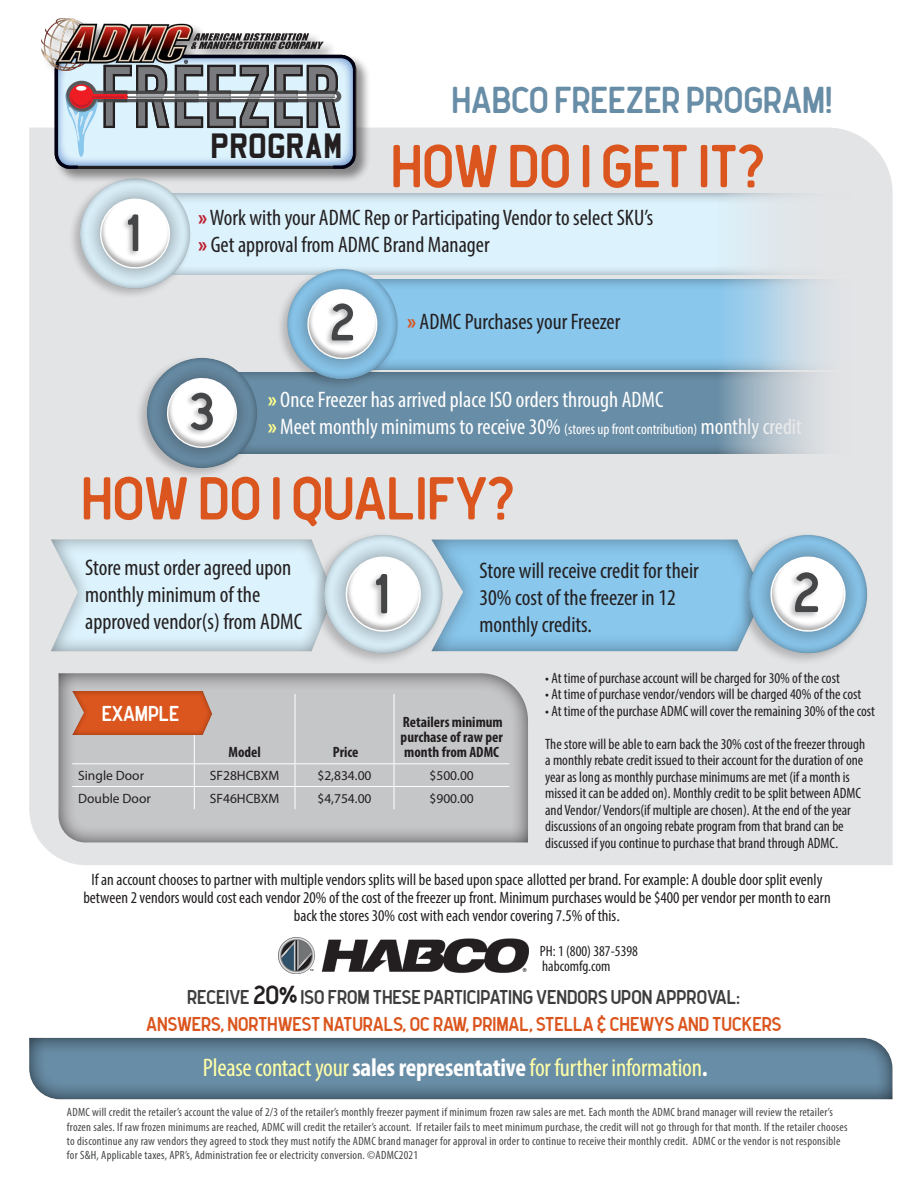
<style>
.page{position:relative;width:918px;height:1188px;background:#fff}
.page>*{position:absolute;margin:0;border:0;box-sizing:border-box;transform-origin:0 0}
.t1{font:58.8px "Oregon";letter-spacing:-.04em;color:#db551e}
.t2{font:54.75px "Oregon";color:#454647}
.t3{font:51px "Oregon";color:#454647}
.t4{font:36.6px "Oregon";letter-spacing:-.04em;color:#688da6}
.t5{font:30.75px "Mandatory";color:#231f20}
.t6{font:condensed 25.5px "Myriad Pro";letter-spacing:-.01em;color:#ffffa8}
.t7{font:condensed 22.65px/27.2px "Myriad Pro";color:#231f20}
.t8{font:condensed 22.5px "Myriad Pro";color:#fff}
.t9{font:condensed 22.5px "Myriad Pro";color:#231f20}
.t10{font:21px "Oregon";letter-spacing:-.04em;color:#fff}
.t11{font:19.5px "Oregon";letter-spacing:-.04em;color:#db551e}
.t12{font:19.5px "Oregon";letter-spacing:-.04em;color:#3e3e3f}
.t13{font:condensed 16.5px/18px "Myriad Pro";color:#231f20;text-align:center}
.t14{font:condensed 15px/16.5px "Myriad Pro";color:#231f20}
.t15{font:700 condensed 15px/15px "Myriad Pro";color:#231f20;text-align:justify}
.t16{font:13.5px "Myriad Pro";color:#231f20}
.t17{font:condensed 12px/14.4px "Myriad Pro";letter-spacing:.02em;color:#454647}
.s1{font-weight:700;color:#be1d2c}
.s2{font-weight:700;color:#db551e}
.s3{font-weight:700;color:#ffff8c}
.s4{font-size:15px}
.s5{font-family:"Minion Pro";font-stretch:normal}
.s6{font-size:25.5px;color:#231f20}
.s7{font-weight:700;color:#fff}
</style>
<div class="page">
<div style="left:29px;top:128px;width:864px;height:737px;background:#e3e4e6"></div>
<div style="left:58px;top:671px;width:471px;height:172px;background:#231f20;opacity:.82"></div>
<div style="left:347px;top:277px;width:523px;height:93px;background:#231f20;opacity:.49"></div>
<div style="left:157px;top:191px;width:713px;height:84px;background:#231f20;opacity:.49"></div>
<div style="left:201px;top:370px;width:669px;height:84px;background:#231f20;opacity:.49"></div>
<div style="left:135px;top:355px;width:125px;height:124px;background:#e3e4e6"></div>
<div style="left:736px;top:531px;width:135px;height:135px;background:#e3e4e6"></div>
<div style="left:311px;top:531px;width:135px;height:135px;background:#e3e4e6"></div>
<svg style="left:51px;top:525px;width:826px;height:138px;background:#bcd8e8"></svg>
<div style="left:368px;top:572px;width:21px;height:49px;background:#231f20;opacity:.32"></div>
<div style="left:28px;top:1036px;width:865px;height:64px;background:#231f20;opacity:.82"></div>
<hr style="left:194px;top:694px;width:1px;height:69px;background:#fff">
<hr style="left:295px;top:694px;width:1px;height:69px;background:#fff">
<hr style="left:394px;top:694px;width:1px;height:69px;background:#fff">
<hr style="left:72px;top:763px;width:122px;height:1px;background:#fff">
<hr style="left:194px;top:763px;width:101px;height:1px;background:#fff">
<hr style="left:295px;top:763px;width:99px;height:1px;background:#fff">
<hr style="left:394px;top:763px;width:115px;height:1px;background:#fff">
<hr style="left:72px;top:786px;width:122px;height:1px;background:#fff">
<hr style="left:194px;top:786px;width:101px;height:1px;background:#fff">
<svg style="left:194px;top:764px;width:1px;height:45px"></svg>
<hr style="left:295px;top:786px;width:99px;height:1px;background:#fff">
<svg style="left:295px;top:764px;width:1px;height:45px"></svg>
<hr style="left:394px;top:786px;width:115px;height:1px;background:#fff">
<svg style="left:394px;top:764px;width:1px;height:45px"></svg>
<svg style="left:717px;top:277px;width:173px;height:187px;background:#a4cde6"></svg>
<div style="left:717px;top:189px;width:173px;height:88px;background:#e3e4e6"></div>
<svg style="left:717px;top:371px;width:173px;height:88px;background:#c3cdd5"></svg>
<svg style="left:759px;top:277px;width:131px;height:94px;background:#d3dde5"></svg>
<div style="left:72px;top:689px;width:143px;height:47px;background:#231f20;opacity:.49"></div>
<img style="left:279px;top:937px;width:249px;height:37px">
<div style="left:41px;top:18px;width:330px;height:166px;background:#231f20;opacity:.5"></div>
<svg style="left:193px;top:33px;width:131px;height:16px;background:#706e6e"></svg>
<svg style="left:55px;top:55px;width:353px;height:421px;background:#bcc9d2"></svg>
<img style="left:41px;top:19px;width:152px;height:51px">
<p class="t3" style="left:125px;top:205px;width:18px">1</p>
<h3 class="t5" style="left:211px;top:124px;width:133px">PROGRAM</h3>
<p class="t4" style="left:451px;top:80px;width:384px">HABCO FREEZER PROGRAM!</p>
<p class="t1" style="left:390px;top:134px;width:377px">HOW DO I GET IT?</p>
<p class="t9" style="left:199px;top:204px;width:456px"><span class="s1">»</span> Work with your ADMC Rep or Participating Vendor to select SKU’s</p>
<p class="t9" style="left:199px;top:231px;width:293px"><span class="s1">»</span> Get approval from ADMC Brand Manager</p>
<p class="t3" style="left:188px;top:383px;width:29px">3</p>
<p class="t3" style="left:328px;top:294px;width:30px">2</p>
<p class="t9" style="left:407px;top:308px;width:214px"><span class="s2">»</span> ADMC Purchases your Freezer</p>
<p class="t8" style="left:268px;top:386px;width:397px"><span class="s3">»</span> Once Freezer has arrived place ISO orders through ADMC</p>
<p class="t8" style="left:268px;top:413px;width:535px"><span class="s3">»</span> Meet monthly minimums to receive 30% <span class="s4">(stores up front contribution)</span> monthly credit</p>
<p class="t1" style="left:80px;top:466px;width:437px">HOW DO I QUALIFY?</p>
<p class="t7" style="left:85px;top:553px;width:219px">Store must order agreed upon monthly minimum of the approved vendor(s) from ADMC</p>
<p class="t7" style="left:480px;top:557px;width:221px">Store will receive credit for their<br>30% cost of the freezer in 12 monthly credits.</p>
<p class="t2" style="left:373px;top:563px;width:19px">1</p>
<p class="t2" style="left:791px;top:562px;width:32px">2</p>
<p class="t10" style="left:101px;top:702px;width:80px">EXAMPLE</p>
<p class="t15" style="left:228px;top:744px;width:34px">Model</p>
<p class="t15" style="left:333px;top:744px;width:27px">Price</p>
<p class="t15" style="left:401px;top:714px;width:104px">Retailers minimum purchase of raw per month from ADMC</p>
<p class="t16" style="left:78px;top:767px;width:67px">Single Door</p>
<p class="t16" style="left:210px;top:767px;width:71px">SF28HCBXM</p>
<p class="t16" style="left:317px;top:767px;width:56px">$2,834.00</p>
<p class="t16" style="left:430px;top:767px;width:46px">$500.00</p>
<p class="t16" style="left:78px;top:790px;width:74px">Double Door</p>
<p class="t16" style="left:210px;top:790px;width:71px">SF46HCBXM</p>
<p class="t16" style="left:317px;top:790px;width:56px">$4,754.00</p>
<p class="t16" style="left:430px;top:790px;width:46px">$900.00</p>
<p class="t14" style="left:545px;top:670px;width:296px">• At time of purchase account will be charged for 30% of the cost</p>
<p class="t14" style="left:545px;top:686px;width:318px">• At time of purchase vendor/vendors will be charged 40% of the cost</p>
<p class="t14" style="left:545px;top:703px;width:331px">• At time of the purchase ADMC will cover the remaining 30% of the cost</p>
<p class="t14" style="left:545px;top:736px;width:321px">The store will be able to earn back the 30% cost of the freezer through a monthly rebate credit issued to their account for the duration of one year as long as monthly purchase minimums are met (if a month is missed it can be added on). Monthly credit to be split between ADMC and Vendor/ Vendors(if multiple are chosen). At the end of the year discussions of an ongoing rebate program from that brand can be discussed if you continue to purchase that brand through ADMC<span class="s5">.</span></p>
<p class="t13" style="left:83px;top:870px;width:749px">If an account chooses to partner with multiple vendors splits will be based upon space allotted per brand. For example: A double door split evenly between 2 vendors would cost each vendor 20% of the cost of the freezer up front. Minimum purchases would be $400 per vendor per month to earn back the stores 30% cost with each vendor covering 7.5% of this<span class="s5">.</span></p>
<p class="t14" style="left:540px;top:943px;width:100px">PH: 1 (800) 387-5398</p>
<p class="t14" style="left:542px;top:958px;width:70px">habcomfg.com</p>
<p class="t12" style="left:187px;top:986px;width:555px">RECEIVE <span class="s6">20%</span> ISO FROM THESE PARTICIPATING VENDORS UPON APPROVAL:</p>
<p class="t11" style="left:146px;top:1013px;width:637px">ANSWERS, NORTHWEST NATURALS, OC RAW, PRIMAL, STELLA &amp; CHEWYS AND TUCKERS</p>
<p class="t6" style="left:203px;top:1052px;width:506px">Please contact your <span class="s7">sales representative</span> for further information<span class="s7">.</span></p>
<p class="t17" style="left:67px;top:1105px;width:782px">ADMC will credit the retailer’s account the value of 2/3 of the retailer’s monthly freezer payment if minimum frozen raw sales are met. Each month the ADMC brand manager will review the retailer’s frozen sales. If raw frozen minimums are reached, ADMC will credit the retailer’s account. If retailer fails to meet minimum purchase, the credit will not go through for that month. If the retailer chooses to discontinue any raw vendors they agreed to stock they must notify the ADMC brand manager for approval in order to continue to receive their monthly credit. ADMC or the vendor is not responsible for S&amp;H, Applicable taxes, APR’s, Administration fee or electricity conversion. ©ADMC2021</p>
</div>
